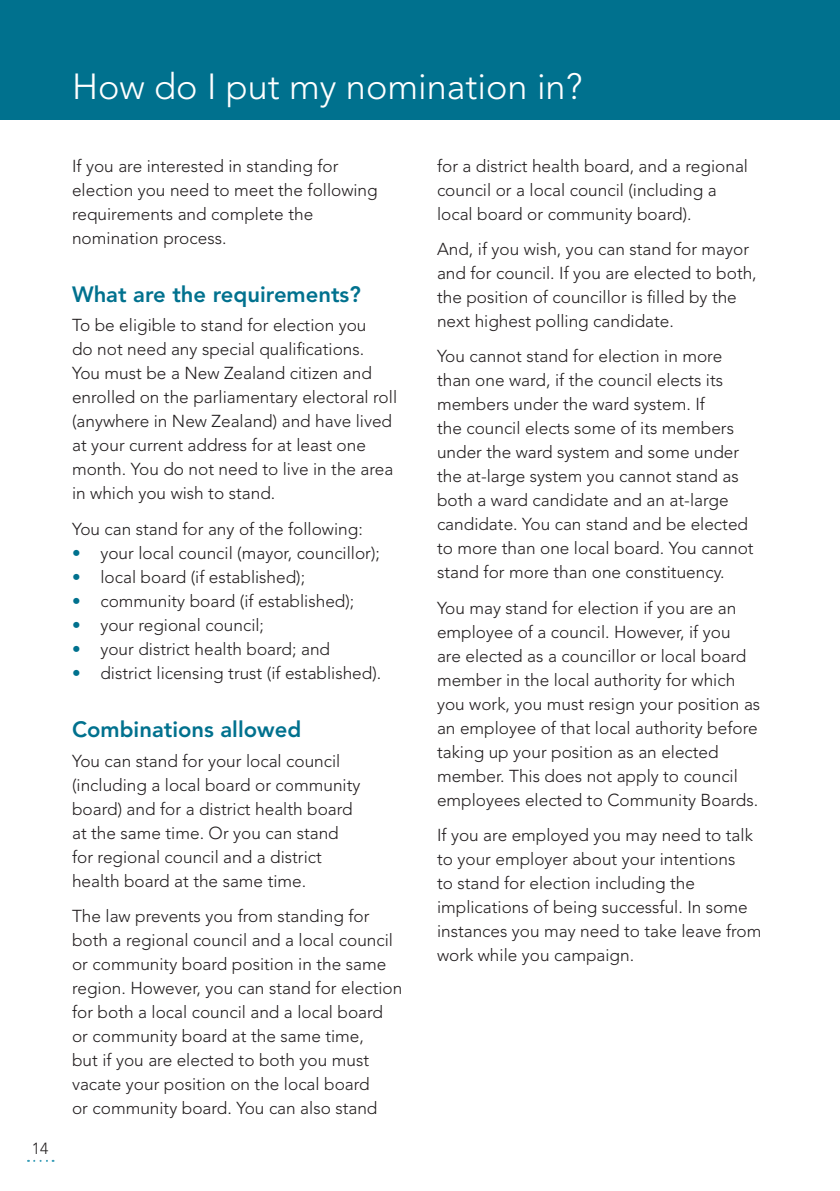
<style>
.page{position:relative;width:840px;height:1191px;background:#fff}
.page>*{position:absolute;margin:0;border:0;box-sizing:border-box;transform-origin:0 0}
.t1{font:300 36px "Avenir";color:#fff}
.t2{font:800 22px "Avenir";color:#00718e}
.t3{font:300 17.2px/24px "Avenir";color:#231f20}
.t4{font:300 16px "Avenir";color:#231f20}
.s1{color:#00718e}
</style>
<div class="page">
<svg style="left:28px;top:1159px;width:26px;height:2px"></svg>
<div style="left:0;top:0;width:839px;height:119px;background:#00718e"></div>
<p class="t4" style="left:32px;top:1138px;width:18px">14</p>
<h1 class="t1" style="left:72px;top:65px;width:511px">How do I put my nomination in?</h1>
<p class="t3" style="left:72px;top:154px;width:307px">If you are interested in standing for election you need to meet the following requirements and complete the nomination process.</p>
<p class="t2" style="left:72px;top:281px;width:290px">What are the requirements?</p>
<p class="t3" style="left:72px;top:313px;width:326px">To be eligible to stand for election you<br>do not need any special qualifications.<br>You must be a New Zealand citizen and enrolled on the parliamentary electoral roll (anywhere in New Zealand) and have lived at your current address for at least one month. You do not need to live in the area in which you wish to stand.</p>
<p class="t3" style="left:72px;top:517px;width:292px">You can stand for any of the following:</p>
<p class="t3" style="left:72px;top:541px;width:309px"><span class="s1">•</span> your local council (mayor, councillor);</p>
<p class="t3" style="left:72px;top:565px;width:234px"><span class="s1">•</span> local board (if established);</p>
<p class="t3" style="left:72px;top:589px;width:283px"><span class="s1">•</span> community board (if established);</p>
<p class="t3" style="left:72px;top:613px;width:193px"><span class="s1">•</span> your regional council;</p>
<p class="t3" style="left:72px;top:637px;width:259px"><span class="s1">•</span> your district health board; and</p>
<p class="t3" style="left:72px;top:661px;width:310px"><span class="s1">•</span> district licensing trust (if established).</p>
<p class="t2" style="left:72px;top:716px;width:230px">Combinations allowed</p>
<p class="t3" style="left:72px;top:748px;width:290px">You can stand for your local council (including a local board or community board) and for a district health board at the same time. Or you can stand for regional council and a district health board at the same time.</p>
<p class="t3" style="left:72px;top:904px;width:331px">The law prevents you from standing for both a regional council and a local council or community board position in the same region. However, you can stand for election for both a local council and a local board or community board at the same time,<br>but if you are elected to both you must vacate your position on the local board<br>or community board. You can also stand</p>
<p class="t3" style="left:437px;top:154px;width:312px">for a district health board, and a regional council or a local council (including a local board or community board).</p>
<p class="t3" style="left:437px;top:237px;width:321px">And, if you wish, you can stand for mayor and for council. If you are elected to both, the position of councillor is filled by the next highest polling candidate.</p>
<p class="t3" style="left:437px;top:344px;width:318px">You cannot stand for election in more than one ward, if the council elects its members under the ward system. If<br>the council elects some of its members under the ward system and some under the at-large system you cannot stand as both a ward candidate and an at-large candidate. You can stand and be elected to more than one local board. You cannot stand for more than one constituency.</p>
<p class="t3" style="left:437px;top:596px;width:324px">You may stand for election if you are an employee of a council. However, if you<br>are elected as a councillor or local board member in the local authority for which you work, you must resign your position as an employee of that local authority before taking up your position as an elected member. This does not apply to council employees elected to Community Boards.</p>
<p class="t3" style="left:437px;top:823px;width:326px">If you are employed you may need to talk to your employer about your intentions<br>to stand for election including the implications of being successful. In some instances you may need to take leave from work while you campaign.</p>
</div>
